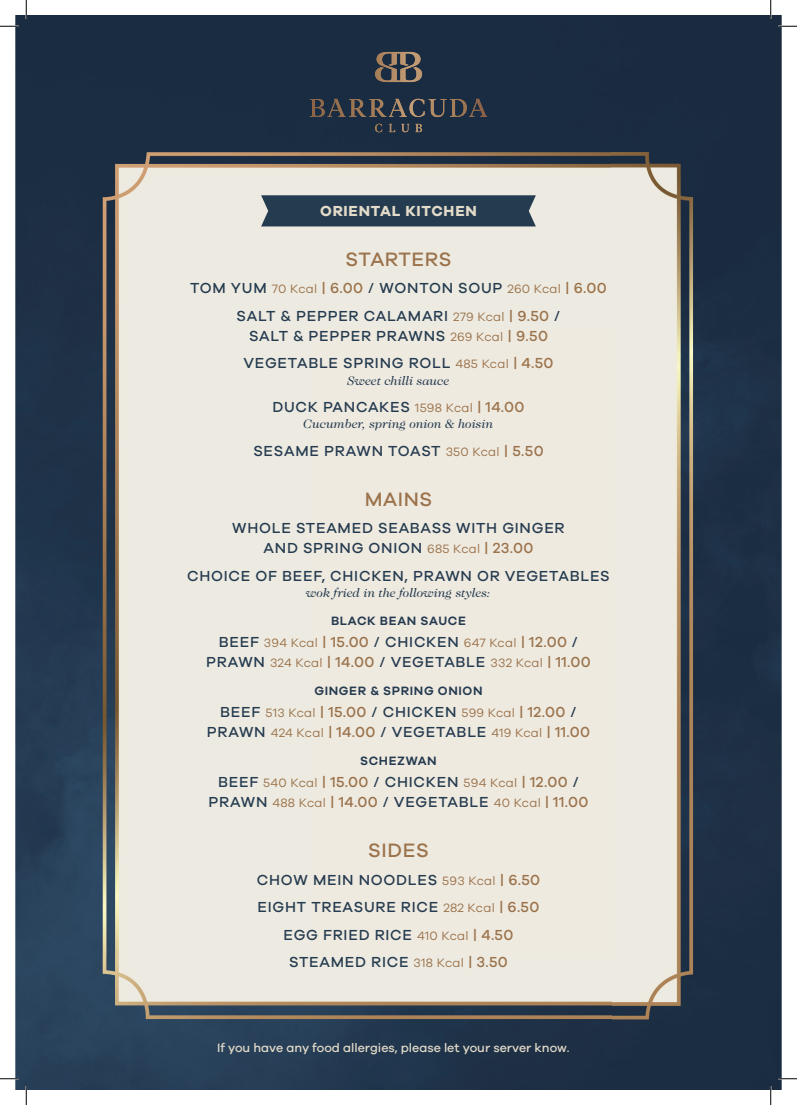
<style>
.page{position:relative;width:797px;height:1105px;background:#fff}
.page>*{position:absolute;margin:0;border:0;box-sizing:border-box;transform-origin:0 0}
.t1{font:500 20px "Galano Grotesque";letter-spacing:.03em;color:#9b734c}
.t2{font:500 15px/27.5px "Galano Grotesque";letter-spacing:.05em;color:#253b50;text-align:center}
.t3{font:700 15px "Galano Grotesque";letter-spacing:.05em;color:#e3dbc9}
.t4{font:600 12.5px/22.5px "Galano Grotesque";letter-spacing:.05em;color:#253b50;text-align:center}
.t5{font:italic 12.5px "Caslon 224 Std";color:#253b50}
.t6{font:500 12.5px "Galano Grotesque";color:#e3dbc9}
.t7{font:12.5px/22.5px "Galano Grotesque";letter-spacing:.02em;color:#9b734c;text-align:center}
.s1{font-weight:400;font-size:12.5px;color:#9b734c}
.s2{color:#9b734c}
.s3{font-weight:500;font-size:15px}
.s4{font-weight:400;color:#9b734c}
.s5{font-weight:500;font-size:15px;color:#9b734c}
.s6{font-weight:600;color:#253b50}
.s7{font-weight:500;font-size:15px;color:#253b50}
</style>
<div class="page">
<img style="left:16px;top:16px;width:765px;height:1073px">
<svg style="left:415px;top:124px;width:7px;height:8px"></svg>
<svg style="left:375px;top:124px;width:7px;height:8px"></svg>
<svg style="left:401px;top:124px;width:8px;height:8px"></svg>
<svg style="left:389px;top:124px;width:6px;height:8px"></svg>
<svg style="left:375px;top:52px;width:47px;height:30px"></svg>
<svg style="left:310px;top:99px;width:177px;height:18px;background:#464548"></svg>
<div style="left:261px;top:195px;width:275px;height:31px;background:#253b50"></div>
<svg style="left:0;top:25px;width:19px;height:2px"></svg>
<svg style="left:778px;top:25px;width:19px;height:2px"></svg>
<svg style="left:0;top:1078px;width:19px;height:1px"></svg>
<svg style="left:778px;top:1078px;width:19px;height:1px"></svg>
<svg style="left:25px;top:0;width:2px;height:19px"></svg>
<svg style="left:25px;top:1086px;width:2px;height:19px"></svg>
<svg style="left:770px;top:0;width:1px;height:19px"></svg>
<svg style="left:770px;top:1086px;width:1px;height:19px"></svg>
<p class="t3" style="left:320px;top:201px;width:158px">ORIENTAL KITCHEN</p>
<h1 class="t1" style="left:345px;top:247px;width:107px">STARTERS</h1>
<p class="t2" style="left:190px;top:274px;width:418px">TOM YUM <span class="s1">70 Kcal</span> <span class="s2">| 6.00</span> / WONTON SOUP <span class="s1">260 Kcal</span> <span class="s2">| 6.00<br></span>SALT &amp; PEPPER CALAMARI <span class="s1">279 Kcal</span> <span class="s2">| 9.50</span> /</p>
<p class="t2" style="left:243px;top:322px;width:311px">SALT &amp; PEPPER PRAWNS <span class="s1">269 Kcal</span> <span class="s2">| 9.50<br></span>VEGETABLE SPRING ROLL <span class="s1">485 Kcal</span> <span class="s2">| 4.50</span></p>
<p class="t5" style="left:347px;top:373px;width:104px">Sweet chilli sauce</p>
<p class="t2" style="left:272px;top:393px;width:254px">DUCK PANCAKES <span class="s1">1598 Kcal</span> <span class="s2">| 14.00</span></p>
<p class="t5" style="left:303px;top:417px;width:191px">Cucumber, spring onion &amp; hoisin</p>
<p class="t2" style="left:253px;top:437px;width:292px">SESAME PRAWN TOAST <span class="s1">350 Kcal</span> <span class="s2">| 5.50</span></p>
<h1 class="t1" style="left:365px;top:487px;width:69px">MAINS</h1>
<p class="t2" style="left:232px;top:518px;width:334px;line-height:20px">WHOLE STEAMED SEABASS WITH GINGER<br>AND SPRING ONION <span class="s1">685 Kcal</span> <span class="s2">| 23.00</span></p>
<p class="t2" style="left:187px;top:562px;width:424px">CHOICE OF BEEF, CHICKEN, PRAWN OR VEGETABLES</p>
<p class="t5" style="left:306px;top:586px;width:186px">wok fried in the following styles:</p>
<p class="t4" style="left:219px;top:609px;width:361px">BLACK BEAN SAUCE<br><span class="s3">BEEF</span> <span class="s4">394 Kcal</span> <span class="s5">| 15.00</span> <span class="s3">/ CHICKEN</span> <span class="s4">647 Kcal</span> <span class="s5">| 12.00</span> <span class="s3">/</span></p>
<p class="t2" style="left:206px;top:648px;width:386px">PRAWN <span class="s1">324 Kcal</span> <span class="s2">| 14.00</span> / VEGETABLE <span class="s1">332 Kcal</span> <span class="s2">| 11.00</span></p>
<p class="t4" style="left:220px;top:679px;width:358px">GINGER &amp; SPRING ONION<br><span class="s3">BEEF</span> <span class="s4">513 Kcal</span> <span class="s5">| 15.00</span> <span class="s3">/ CHICKEN</span> <span class="s4">599 Kcal</span> <span class="s5">| 12.00</span> <span class="s3">/</span></p>
<p class="t2" style="left:207px;top:718px;width:385px">PRAWN <span class="s1">424 Kcal</span> <span class="s2">| 14.00</span> / VEGETABLE <span class="s1">419 Kcal</span> <span class="s2">| 11.00</span></p>
<p class="t7" style="left:218px;top:749px;width:362px"><span class="s6">SCHEZWAN<br></span><span class="s7">BEEF</span> 540 Kcal <span class="s3">| 15.00</span> <span class="s7">/ CHICKEN</span> 594 Kcal <span class="s3">| 12.00</span> <span class="s7">/</span></p>
<p class="t2" style="left:209px;top:788px;width:381px">PRAWN <span class="s1">488 Kcal</span> <span class="s2">| 14.00</span> / VEGETABLE <span class="s1">40 Kcal</span> <span class="s2">| 11.00</span></p>
<h1 class="t1" style="left:368px;top:838px;width:62px">SIDES</h1>
<p class="t2" style="left:257px;top:865px;width:285px">CHOW MEIN NOODLES <span class="s1">593 Kcal</span> <span class="s2">| 6.50<br></span>EIGHT TREASURE RICE <span class="s1">282 Kcal</span> <span class="s2">| 6.50<br></span>EGG FRIED RICE <span class="s1">410 Kcal</span> <span class="s2">| 4.50<br></span>STEAMED RICE <span class="s1">318 Kcal</span> <span class="s2">| 3.50</span></p>
<p class="t6" style="left:217px;top:1040px;width:354px">If you have any food allergies, please let your server know.</p>
</div>
